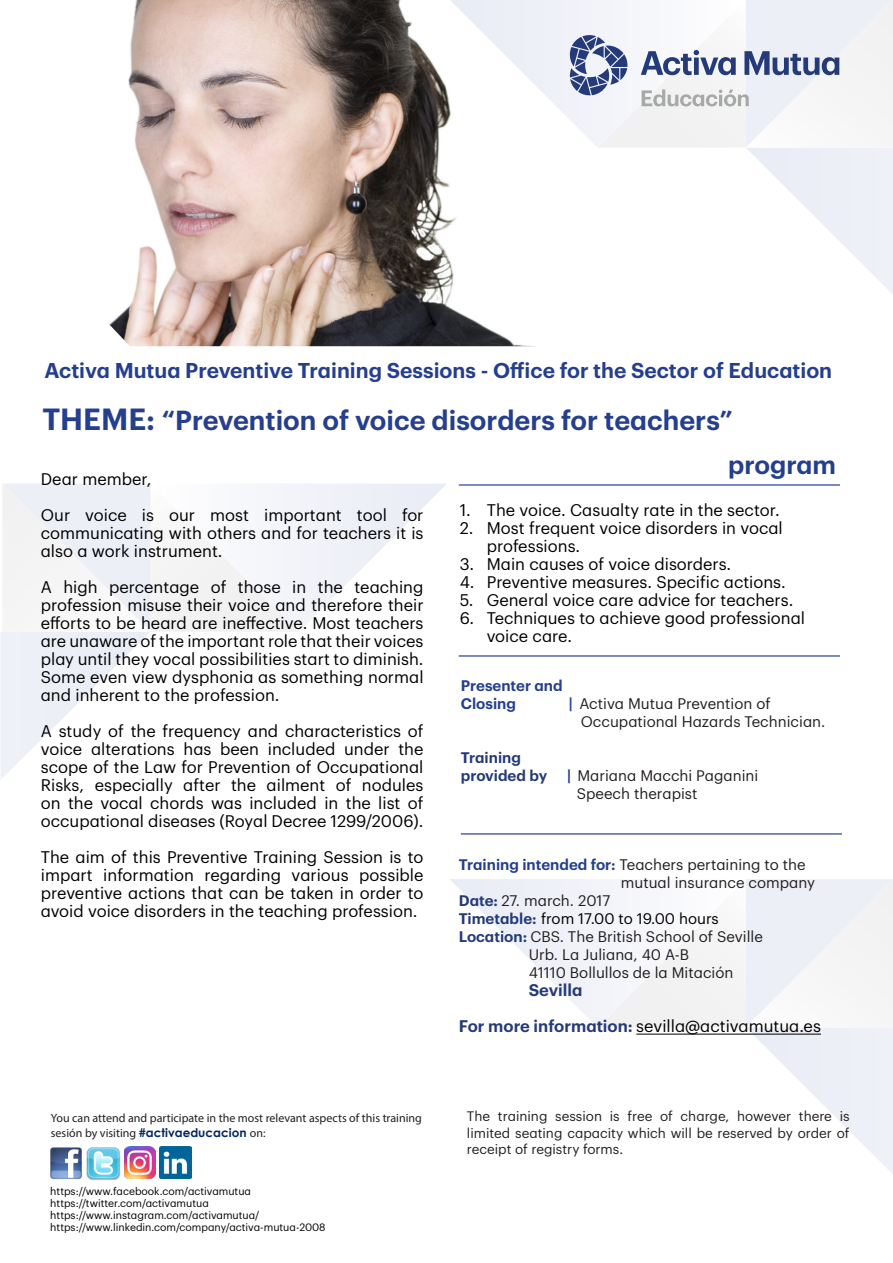
<style>
.page{position:relative;width:893px;height:1263px;background:#fff}
.page>*{position:absolute;margin:0;border:0;box-sizing:border-box;transform-origin:0 0}
.t1{font:600 27px "Graphik";color:#253f8e}
.t2{font:600 25.5px "Graphik";color:#253f8e}
.t3{font:600 21px "Graphik";color:#253f8e}
.t4{font:16.5px/18px "Graphik";color:#000;text-align:justify}
.t5{font:600 16.5px "Graphik";color:#243a79}
.t6{font:15px/18px "Graphik";color:#231f20}
.t7{font:15px "Graphik";color:#000}
.t8{font:600 15px "Graphik";color:#253f8e}
.t9{font:600 15px "Graphik";color:#243a79}
.t10{font:13.5px/16.2px "Graphik";color:#231f20;text-align:justify}
.t11{font:12px/15px "Myriad Pro";color:#231f20}
.t12{font:10.5px "Graphik";color:#000}
.s1{font-size:30px}
.s2{font-family:"Century Gothic";font-weight:700;color:#052763}
.s3{font-weight:600;color:#253f8e}
.s4{font-weight:600;color:#243a79}
</style>
<div class="page">
<img style="left:109px;top:0;width:421px;height:346px">
<svg style="left:450px;top:879px;width:443px;height:295px"></svg>
<svg style="left:1px;top:484px;width:445px;height:295px"></svg>
<img style="left:86px;top:1147px;width:35px;height:34px">
<img style="left:50px;top:1147px;width:32px;height:32px">
<img style="left:160px;top:1146px;width:31px;height:32px">
<img style="left:125px;top:1147px;width:30px;height:31px">
<svg style="left:449px;top:0;width:444px;height:296px"></svg>
<hr style="left:459px;top:655px;width:381px;height:2px;background:#253f8e">
<hr style="left:461px;top:833px;width:381px;height:2px;background:#253f8e">
<hr style="left:459px;top:484px;width:381px;height:2px;background:#253f8e">
<hr style="left:636px;top:1034px;width:185px;height:1px;background:#000">
<p class="t3" style="left:44px;top:354px;width:789px">Activa Mutua Preventive Training Sessions - Office for the Sector of Education</p>
<p class="t1" style="left:42px;top:400px;width:692px"><span class="s1">THEME:</span> “Prevention of voice disorders for teachers”</p>
<p class="t4" style="left:41px;top:468px;width:112px">Dear member,</p>
<p class="t4" style="left:41px;top:504px;width:384px">Our voice is our most important tool for communicating with others and for teachers it is also a work instrument.</p>
<p class="t4" style="left:41px;top:576px;width:384px">A high percentage of those in the teaching profession misuse their voice and therefore their efforts to be heard are ineffective. Most teachers are unaware of the important role that their voices play until they vocal possibilities start to diminish.<br>Some even view dysphonia as something normal and inherent to the profession.</p>
<p class="t4" style="left:41px;top:720px;width:384px">A study of the frequency and characteristics of voice alterations has been included under the scope of the Law for Prevention of Occupational Risks, especially after the ailment of nodules on the vocal chords was included in the list of occupational diseases (Royal Decree 1299/2006).</p>
<p class="t4" style="left:41px;top:846px;width:384px">The aim of this Preventive Training Session is to impart information regarding various possible preventive actions that can be taken in order to avoid voice disorders in the teaching profession.</p>
<p class="t11" style="left:51px;top:1110px;width:373px">You can attend and participate in the most relevant aspects of this training sesión by visiting <span class="s2">#activaeducacion</span> on:</p>
<p class="t12" style="left:50px;top:1183px;width:202px">https://www.facebook.com/activamutua</p>
<p class="t12" style="left:50px;top:1195px;width:160px">https://twitter.com/activamutua</p>
<p class="t12" style="left:50px;top:1207px;width:211px">https://www.instagram.com/activamutua/</p>
<p class="t12" style="left:50px;top:1219px;width:277px">https://www.linkedin.com/company/activa-mutua-2008</p>
<p class="t2" style="left:728px;top:445px;width:110px">program</p>
<p class="t4" style="left:460px;top:499px;width:321px">1. The voice. Casualty rate in the sector.</p>
<p class="t4" style="left:487px;top:517px;width:298px;text-indent:-27px">2. Most frequent voice disorders in vocal professions.</p>
<p class="t4" style="left:460px;top:553px;width:273px">3. Main causes of voice disorders.</p>
<p class="t4" style="left:460px;top:571px;width:328px">4. Preventive measures. Specific actions.</p>
<p class="t4" style="left:460px;top:589px;width:335px">5. General voice care advice for teachers.</p>
<p class="t4" style="left:487px;top:607px;width:320px;text-indent:-27px">6. Techniques to achieve good professional voice care.</p>
<p class="t8" style="left:461px;top:674px;width:103px">Presenter and</p>
<p class="t8" style="left:461px;top:692px;width:57px">Closing</p>
<p class="t6" style="left:569px;top:693px;width:203px"><span class="s3">|</span> Activa Mutua Prevention of</p>
<p class="t6" style="left:581px;top:711px;width:246px">Occupational Hazards Technician.</p>
<p class="t9" style="left:461px;top:746px;width:62px">Training</p>
<p class="t9" style="left:461px;top:764px;width:88px">provided by</p>
<p class="t6" style="left:567px;top:765px;width:193px"><span class="s4">|</span> Mariana Macchi Paganini</p>
<p class="t6" style="left:577px;top:783px;width:122px">Speech therapist</p>
<p class="t6" style="left:621px;top:855px;width:196px;text-indent:-162px"><span class="s3">Training intended for:</span> Teachers pertaining to the mutual insurance company</p>
<p class="t6" style="left:459px;top:891px;width:153px"><span class="s4">Date:</span> 27. march. 2017</p>
<p class="t7" style="left:459px;top:908px;width:262px"><span class="s4">Timetable:</span> from 17.00 to 19.00 hours</p>
<p class="t6" style="left:459px;top:927px;width:306px"><span class="s4">Location:</span> CBS. The British School of Seville</p>
<p class="t6" style="left:529px;top:945px;width:162px">Urb. La Juliana, 40 A-B</p>
<p class="t6" style="left:529px;top:963px;width:206px">41110 Bollullos de la Mitación</p>
<p class="t5" style="left:529px;top:978px;width:55px">Sevilla</p>
<p class="t4" style="left:459px;top:1016px;width:364px"><span class="s4">For more information:</span> sevilla@activamutua.es</p>
<p class="t10" style="left:467px;top:1107px;width:384px">The training session is free of charge, however there is limited seating capacity which will be reserved by order of receipt of registry forms.</p>
</div>
